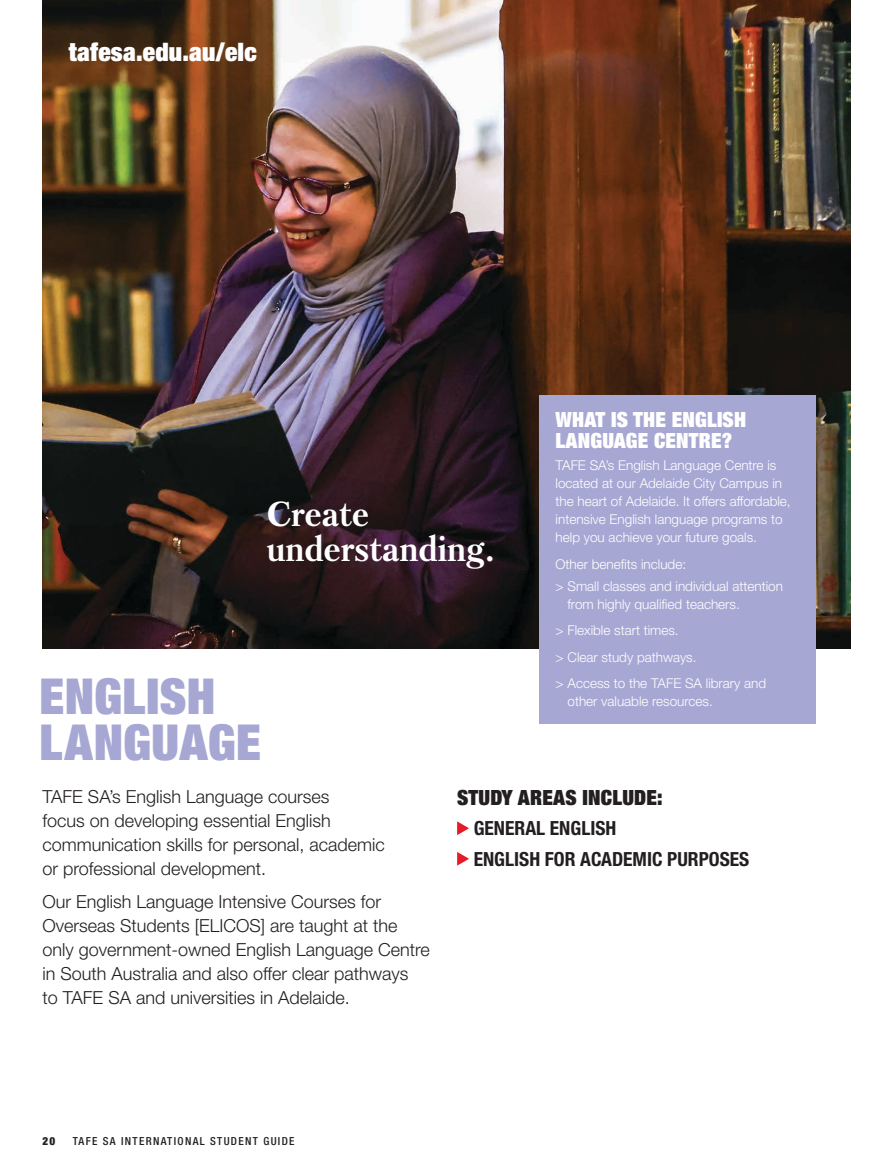
<style>
.page{position:relative;width:893px;height:1170px;background:#fff}
.page>*{position:absolute;margin:0;border:0;box-sizing:border-box;transform-origin:0 0}
.t1{font:900 condensed 49.65px/46.5px "Helvetica Neue LT Std";letter-spacing:.01em;color:#a7a7d4}
.t2{font:700 34.5px/34.5px "Petersburg";letter-spacing:-.01em;color:#fff}
.t3{font:900 condensed 25.5px "Helvetica Neue LT Std";letter-spacing:.01em;color:#fff}
.t4{font:900 condensed 21px/21px "Helvetica Neue LT Std";letter-spacing:.01em;color:#fff}
.t5{font:900 condensed 21px "Helvetica Neue LT Std";letter-spacing:.01em;color:#231f20}
.t6{font:700 condensed 19.5px/30.5px "Helvetica Neue LT Std";color:#231f20}
.t7{font:300 18px/24px "Helvetica Neue LT Std";color:#231f20}
.t8{font:300 13.5px/18px "Helvetica Neue LT Std";color:#fff}
.t9{font:500 condensed 11.1px "Helvetica Neue LT Std";letter-spacing:.12em;color:#231f20}
.t10{font:900 condensed 11.1px "Helvetica Neue LT Std";color:#231f20}
</style>
<div class="page">
<img style="left:43px;top:0;width:807px;height:648px">
<div style="left:539px;top:395px;width:276px;height:328px;background:#a7a7d4"></div>
<svg style="left:457px;top:821px;width:12px;height:14px"></svg>
<svg style="left:457px;top:852px;width:12px;height:13px"></svg>
<h3 class="t3" style="left:69px;top:35px;width:189px">tafesa.edu.au/elc</h3>
<h2 class="t2" style="left:266px;top:497px;width:230px">Create understanding.</h2>
<h1 class="t1" style="left:40px;top:671px;width:223px">ENGLISH<br>LANGUAGE</h1>
<h3 class="t4" style="left:556px;top:408px;width:192px">WHAT IS THE ENGLISH<br>LANGUAGE CENTRE?</h3>
<p class="t8" style="left:556px;top:456px;width:237px">TAFE SA’s English Language Centre is located at our Adelaide City Campus in the heart of Adelaide. It offers affordable, intensive English language programs to help you achieve your future goals.</p>
<p class="t8" style="left:556px;top:552px;width:229px;line-height:22.2px">Other benefits include:<br>&gt; Small classes and individual attention</p>
<p class="t8" style="left:556px;top:590px;width:212px;line-height:26.5px;text-indent:12px">from highly qualified teachers.<br>&gt; Flexible start times.<br>&gt; Clear study pathways.<br>&gt; Access to the TAFE SA library and</p>
<p class="t8" style="left:567px;top:692px;width:147px">other valuable resources.</p>
<h3 class="t7" style="left:43px;top:784px;width:344px">TAFE SA’s English Language courses<br>focus on developing essential English communication skills for personal, academic or professional development.</h3>
<h3 class="t7" style="left:43px;top:888px;width:389px">Our English Language Intensive Courses for Overseas Students [ELICOS] are taught at the only government-owned English Language Centre in South Australia and also offer clear pathways<br>to TAFE SA and universities in Adelaide.</h3>
<h3 class="t5" style="left:457px;top:784px;width:207px">STUDY AREAS INCLUDE:</h3>
<h3 class="t6" style="left:474px;top:812px;width:277px">GENERAL ENGLISH<br>ENGLISH FOR ACADEMIC PURPOSES</h3>
<p class="t10" style="left:43px;top:1134px;width:14px">20</p>
<p class="t9" style="left:73px;top:1134px;width:223px">TAFE SA INTERNATIONAL STUDENT GUIDE</p>
</div>
